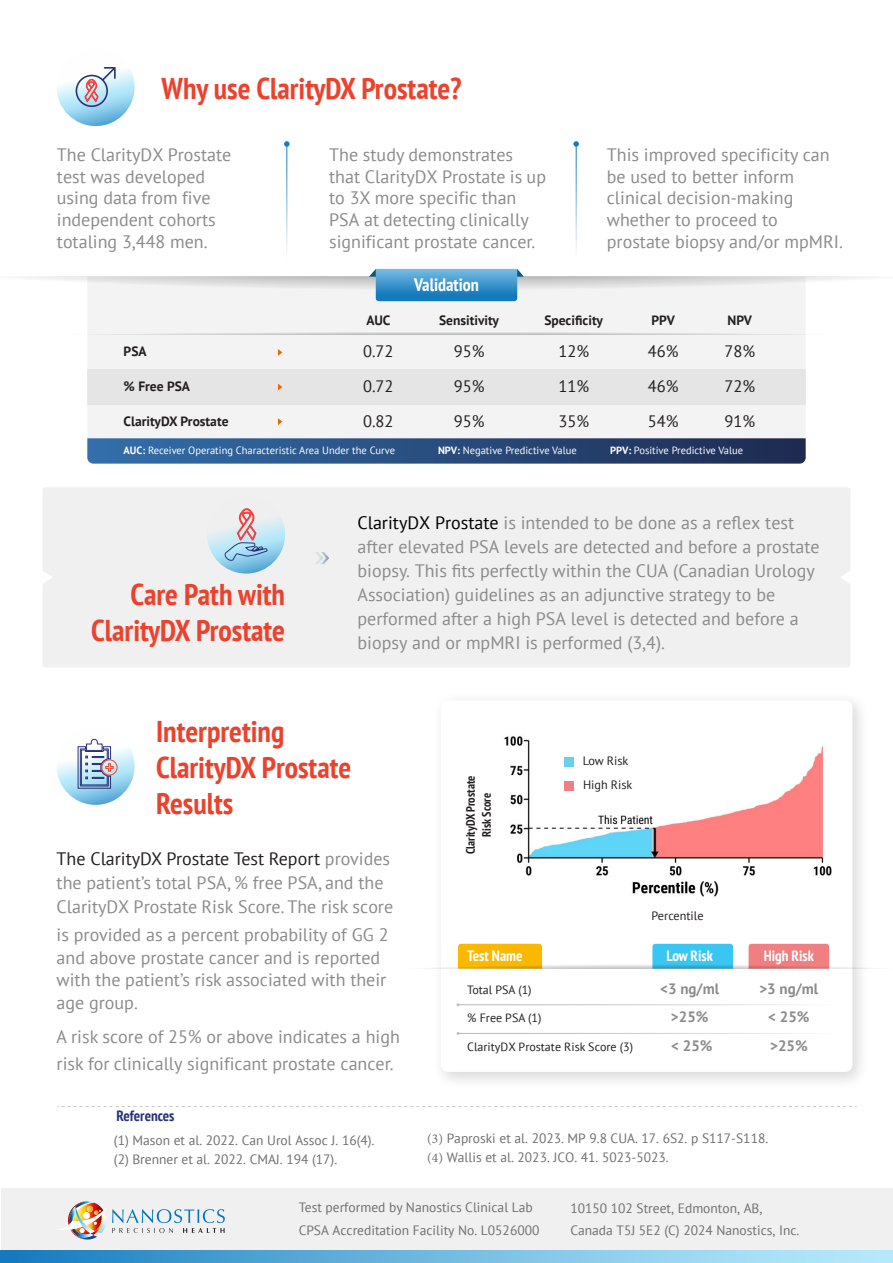
<style>
.page{position:relative;width:893px;height:1263px;background:#fff}
.page>*{position:absolute;margin:0;border:0;box-sizing:border-box;transform-origin:0 0}
.t1{font:700 condensed 30px/36px "PT Sans";color:#eb422e;text-align:right}
.t2{font:18px/21.6px "PT Sans";color:#8c8b8b}
.t3{font:700 condensed 18px "PT Sans";color:#fff}
.t4{font:16.5px/34.7px "PT Sans";color:#231f20;text-align:justify}
.t5{font:700 15px "PT Sans";color:#8c8b8b}
.t6{font:700 condensed 15px "PT Sans";color:#fff}
.t7{font:700 condensed 15px "PT Sans";color:#283277}
.t8{font:13.5px/18.9px "PT Sans";color:#6f6f6f}
.t9{font:13.5px/22.2px "PT Sans";color:#707070}
.t10{font:13.5px/21.5px "PT Sans";color:#707070}
.t11{font:700 13.5px "PT Sans";color:#231f20}
.t12{font:700 condensed 12.15px/16px "PT Sans";color:#231f20;text-align:center}
.t13{font:12.15px/24px "PT Sans";color:#231f20}
.t14{font:12px "PT Sans";color:#231f20}
.t15{font:10.5px "PT Sans";color:#fff}
.s1{font-style:inherit}
.s2{font-weight:700}
.s3{color:#000}
.s4{color:#231f20}
.s5{font-family:"Minion Pro"}
</style>
<div class="page">
<div style="left:88px;top:301px;width:717px;height:137px;background:#f3f3f4"></div>
<div style="left:1px;top:1188px;width:892px;height:74px;background:#f0f0f0"></div>
<div style="left:43px;top:487px;width:807px;height:180px;background:#f0f0f0;border-radius:3px"></div>
<svg style="left:43px;top:571px;width:9px;height:12px"></svg>
<svg style="left:841px;top:571px;width:9px;height:12px"></svg>
<svg style="left:315px;top:552px;width:14px;height:12px"></svg>
<img style="left:442px;top:701px;width:419px;height:380px">
<div style="left:441px;top:700px;width:411px;height:372px;background:#fff;border-radius:7px"></div>
<img style="left:504px;top:736px;width:328px;height:161px">
<div style="left:564px;top:757px;width:10px;height:9px;background:#6ccded"></div>
<div style="left:564px;top:781px;width:10px;height:9px;background:#f07f81"></div>
<svg style="left:427px;top:944px;width:445px;height:26px"></svg>
<svg style="left:284px;top:141px;width:6px;height:6px"></svg>
<svg style="left:573px;top:141px;width:6px;height:6px"></svg>
<svg style="left:87px;top:438px;width:719px;height:26px;background:#2e5180"></svg>
<div style="left:87px;top:369px;width:719px;height:36px;background:#e5e5e6"></div>
<svg style="left:20px;top:269px;width:853px;height:32px"></svg>
<svg style="left:87px;top:332px;width:719px;height:4px"></svg>
<svg style="left:278px;top:349px;width:4px;height:7px"></svg>
<svg style="left:278px;top:384px;width:4px;height:6px"></svg>
<svg style="left:278px;top:418px;width:4px;height:7px"></svg>
<svg style="left:57px;top:48px;width:78px;height:78px"></svg>
<svg style="left:76px;top:67px;width:40px;height:40px"></svg>
<svg style="left:207px;top:495px;width:78px;height:78px"></svg>
<svg style="left:223px;top:508px;width:45px;height:54px"></svg>
<svg style="left:57px;top:727px;width:78px;height:78px"></svg>
<div style="left:101px;top:759px;width:16px;height:16px;border:1px solid #eb422e;border-radius:50%"></div>
<svg style="left:77px;top:738px;width:37px;height:51px"></svg>
<svg style="left:0;top:1251px;width:893px;height:11px;background:#6eb7df"></svg>
<img style="left:61px;top:1201px;width:164px;height:38px">
<svg style="left:57px;top:1106px;width:800px;height:1px"></svg>
<h1 class="t1" style="left:162px;top:70px;width:302px">Why use ClarityDX Prostate?</h1>
<p class="t2" style="left:57px;top:144px;width:176px">The ClarityDX Prostate test was developed using data from five independent cohorts totaling 3,448 men.</p>
<p class="t11" style="left:124px;top:343px;width:25px">PSA</p>
<p class="t11" style="left:124px;top:377px;width:68px">% Free PSA</p>
<p class="t11" style="left:124px;top:412px;width:106px">ClarityDX Prostate</p>
<p class="t2" style="left:329px;top:144px;width:218px">The study demonstrates that ClarityDX Prostate is up to 3X more specific than<br>PSA at detecting clinically significant prostate cancer.</p>
<p class="t2" style="left:607px;top:144px;width:238px">This improved <span class="s1">specificity</span> can be used to better inform clinical decision-making whether to proceed to prostate biopsy and/or mpMRI.</p>
<p class="t11" style="left:366px;top:311px;width:26px">AUC</p>
<p class="t4" style="left:363px;top:334px;width:32px">0.72<br>0.72<br>0.82</p>
<p class="t3" style="left:414px;top:273px;width:66px">Validation</p>
<p class="t11" style="left:439px;top:311px;width:61px">Sensitivity</p>
<p class="t4" style="left:454px;top:334px;width:32px">95% 95% 95%</p>
<p class="t11" style="left:544px;top:311px;width:60px">Specificity</p>
<p class="t4" style="left:558px;top:334px;width:32px">12% 11% 35%</p>
<p class="t11" style="left:651px;top:311px;width:25px">PPV</p>
<p class="t4" style="left:648px;top:334px;width:32px">46% 46% 54%</p>
<p class="t11" style="left:727px;top:311px;width:26px">NPV</p>
<p class="t4" style="left:724px;top:334px;width:32px">78% 72% 91%</p>
<p class="t15" style="left:124px;top:444px;width:273px"><span class="s2">AUC:</span> Receiver Operating Characteristic Area Under the Curve</p>
<p class="t15" style="left:438px;top:444px;width:140px"><span class="s2">NPV:</span> Negative Predictive Value</p>
<p class="t15" style="left:610px;top:444px;width:134px"><span class="s2">PPV:</span> Positive Predictive Value</p>
<h1 class="t1" style="left:91px;top:576px;width:195px">Care Path with<br>ClarityDX Prostate</h1>
<p class="t2" style="left:357px;top:510px;width:464px;line-height:24px"><span class="s3">ClarityDX Prostate</span> is intended to be done as a reflex test after elevated PSA levels are detected and before a prostate biopsy. This fits perfectly within the CUA (Canadian Urology <span class="s1">Association</span>) guidelines as an adjunctive strategy to be performed after a high PSA level is detected and before a biopsy and or mpMRI is pe<span class="s1">r</span>formed (<span class="s1">3,4</span>).</p>
<h1 class="t1" style="left:156px;top:713px;width:197px;text-align:left">Interpreting<br>ClarityDX Prostate<br>Results</h1>
<p class="t2" style="left:57px;top:846px;width:338px;line-height:24px"><span class="s4">The ClarityDX Prostate Test Report</span> provides the patient’s total PSA, % free PSA, and the<br>ClarityDX Prostate Risk Score. The risk score</p>
<p class="t2" style="left:57px;top:922px;width:333px;line-height:22.8px">is provided as a percent probability of GG 2 <span class="s1">and above</span> prostate cancer and is reported with the patient’s risk associated with their age group.</p>
<p class="t2" style="left:57px;top:1023px;width:345px;line-height:26.4px">A risk score of 25% or above indicates a high risk for clinically significant prostate cancer<span class="s1">.</span></p>
<p class="t7" style="left:116px;top:1106px;width:60px">References</p>
<p class="t12" style="left:462px;top:854px;width:80px;rotate:-90deg">ClarityDX Prostate<br>Risk Score</p>
<p class="t13" style="left:583px;top:749px;width:51px">Low Risk<br>High Risk</p>
<p class="t13" style="left:652px;top:903px;width:53px">Percentile</p>
<p class="t6" style="left:467px;top:945px;width:57px">Test Name</p>
<p class="t6" style="left:666px;top:945px;width:48px">Low Risk</p>
<p class="t6" style="left:764px;top:945px;width:52px">High Risk</p>
<p class="t14" style="left:467px;top:982px;width:66px">Total PSA (1)</p>
<p class="t14" style="left:467px;top:1010px;width:76px">% Free PSA (1)</p>
<p class="t14" style="left:467px;top:1039px;width:167px">ClarityDX Prostate Risk Score (<span class="s1">3</span>)</p>
<p class="t5" style="left:660px;top:978px;width:61px">&lt;3 ng/ml</p>
<p class="t5" style="left:759px;top:978px;width:61px">&gt;3 ng/ml</p>
<p class="t5" style="left:671px;top:1007px;width:39px">&gt;25%</p>
<p class="t5" style="left:768px;top:1007px;width:43px">&lt; 25%</p>
<p class="t5" style="left:671px;top:1036px;width:43px">&lt; 25%</p>
<p class="t5" style="left:770px;top:1036px;width:39px">&gt;25%</p>
<p class="t8" style="left:114px;top:1130px;width:262px">(1) Mason et al. 2022. Can Urol Assoc J. 16(4). (2) Brenner et al. 2022. CMAJ. 194 (17).</p>
<p class="t8" style="left:427px;top:1128px;width:342px;line-height:19.5px"><span class="s5">(3)</span> Paproski et al. 2023. MP 9.8 CUA. 17. 6S2. p S117-S118. <span class="s5">(4)</span> Wallis et al. 2023. JCO. 41. 5023-5023.</p>
<p class="t9" style="left:299px;top:1196px;width:242px">Test performed by Nanostics Clinical Lab<br>CPSA Accreditation Facility No. L0526000</p>
<p class="t10" style="left:570px;top:1197px;width:230px">10150 102 Street, Edmonton, AB,<br>Canada T5J 5E2 (C) 2024 Nanostics, Inc.</p>
</div>
